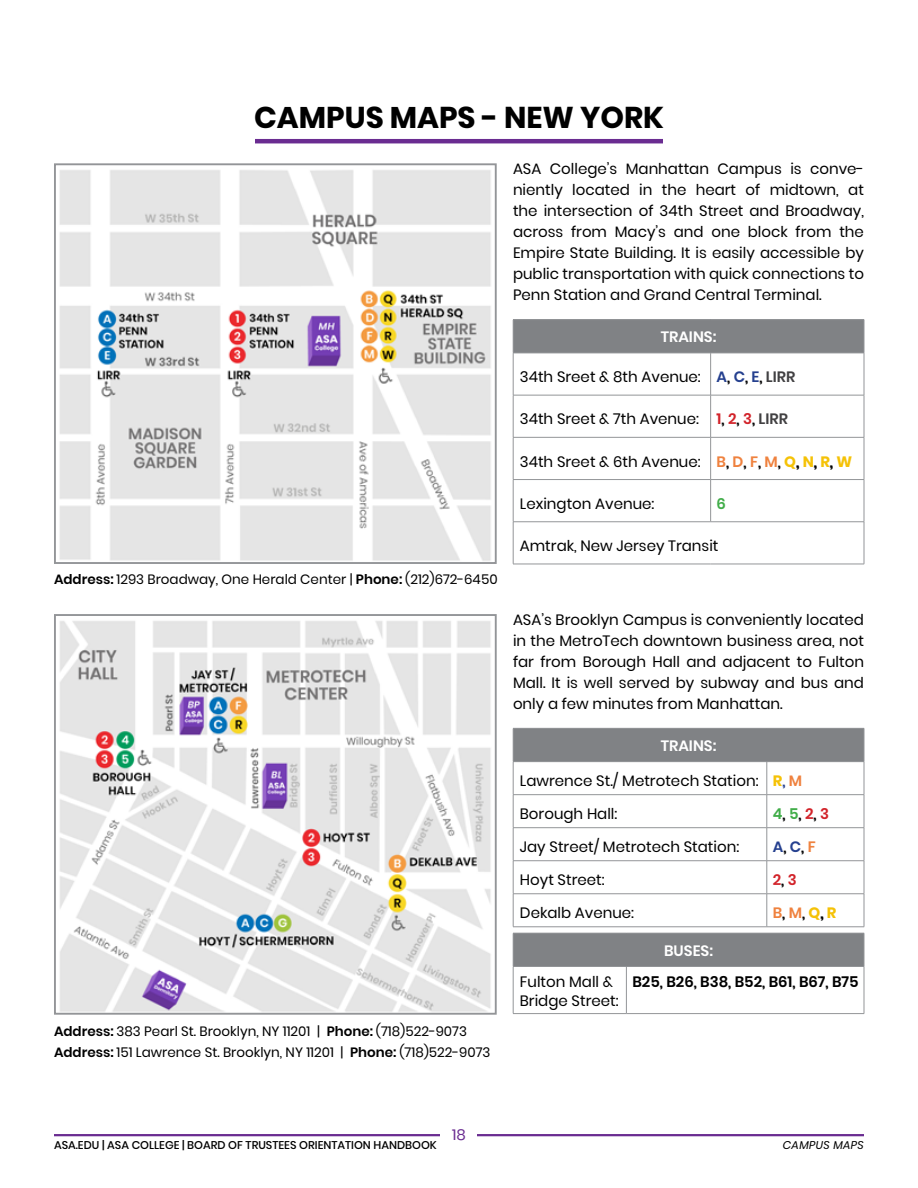
<style>
.page{position:relative;width:918px;height:1188px;background:#fff}
.page>*{position:absolute;margin:0;border:0;box-sizing:border-box;transform-origin:0 0}
.t1{font:700 30px "Poppins";color:#000}
.t2{font:15px/21px "Poppins";color:#000;text-align:justify}
.t3{font:600 15px "Poppins";color:#000}
.t4{font:600 15px "Poppins";color:#fff}
.t5{font:600 15px "Poppins";color:#ef823f}
.t6{font:600 15px "Poppins";color:#25408f}
.t7{font:600 15px "Poppins";color:#d2232a}
.t8{font:15px "Poppins";color:#6a2c91}
.t9{font:600 15px "Poppins";color:#41ad49}
.t10{font:13.5px/21px "Poppins";color:#000}
.t11{font:500 11.25px "Poppins";color:#000}
.t12{font:italic 11.25px "Poppins";letter-spacing:.025em;color:#000}
.s1{font-weight:600}
.s2{font-weight:600;color:#25408f}
.s3{font-weight:600;color:#414042}
.s4{font-weight:600;color:#d2232a}
.s5{font-weight:600;color:#ef823f}
.s6{font-weight:700;color:#f5c207}
.s7{font-weight:700}
.s8{color:#41ad49}
.s9{color:#d2232a}
.s10{color:#000}
.s11{color:#ef823f}
.s12{font-weight:700;color:#000}
</style>
<div class="page">
<hr style="left:54px;top:1134px;width:810px;height:2px;background:#6a2c91">
<div style="left:441px;top:1124px;width:36px;height:20px;background:#fff"></div>
<div style="left:513px;top:320px;width:351px;height:33px;background:#808285"></div>
<hr style="left:513px;top:319px;width:198px;height:1px;background:#939598">
<hr style="left:513px;top:320px;width:1px;height:33px;background:#939598">
<hr style="left:711px;top:319px;width:153px;height:1px;background:#939598">
<hr style="left:864px;top:320px;width:1px;height:33px;background:#939598">
<hr style="left:513px;top:353px;width:198px;height:1px;background:#939598">
<hr style="left:513px;top:353px;width:1px;height:42px;background:#939598">
<hr style="left:711px;top:353px;width:153px;height:1px;background:#939598">
<hr style="left:710px;top:353px;width:1px;height:42px;background:#939598">
<hr style="left:864px;top:353px;width:1px;height:42px;background:#939598">
<hr style="left:513px;top:395px;width:198px;height:1px;background:#939598">
<hr style="left:513px;top:395px;width:1px;height:42px;background:#939598">
<hr style="left:711px;top:395px;width:153px;height:1px;background:#939598">
<hr style="left:710px;top:395px;width:1px;height:42px;background:#939598">
<hr style="left:864px;top:395px;width:1px;height:42px;background:#939598">
<hr style="left:513px;top:437px;width:198px;height:1px;background:#939598">
<hr style="left:513px;top:438px;width:1px;height:41px;background:#939598">
<hr style="left:711px;top:437px;width:153px;height:1px;background:#939598">
<hr style="left:710px;top:438px;width:1px;height:41px;background:#939598">
<hr style="left:864px;top:438px;width:1px;height:41px;background:#939598">
<hr style="left:513px;top:479px;width:198px;height:1px;background:#939598">
<hr style="left:513px;top:480px;width:1px;height:42px;background:#939598">
<hr style="left:711px;top:479px;width:153px;height:1px;background:#939598">
<hr style="left:710px;top:480px;width:1px;height:42px;background:#939598">
<hr style="left:864px;top:480px;width:1px;height:42px;background:#939598">
<hr style="left:513px;top:522px;width:198px;height:1px;background:#939598">
<hr style="left:513px;top:522px;width:1px;height:42px;background:#939598">
<hr style="left:711px;top:522px;width:153px;height:1px;background:#939598">
<hr style="left:864px;top:522px;width:1px;height:42px;background:#939598">
<hr style="left:513px;top:564px;width:198px;height:1px;background:#939598">
<hr style="left:711px;top:564px;width:153px;height:1px;background:#939598">
<img style="left:59px;top:170px;width:432px;height:391px">
<div style="left:54px;top:163px;width:443px;height:401px;border:2px solid #939598"></div>
<div style="left:513px;top:728px;width:351px;height:34px;background:#808285"></div>
<hr style="left:513px;top:728px;width:254px;height:1px;background:#939598">
<hr style="left:513px;top:729px;width:1px;height:32px;background:#939598">
<hr style="left:767px;top:728px;width:97px;height:1px;background:#939598">
<hr style="left:864px;top:729px;width:1px;height:32px;background:#939598">
<hr style="left:513px;top:761px;width:254px;height:1px;background:#939598">
<hr style="left:513px;top:762px;width:1px;height:32px;background:#939598">
<hr style="left:767px;top:761px;width:97px;height:1px;background:#939598">
<hr style="left:767px;top:762px;width:1px;height:32px;background:#939598">
<hr style="left:864px;top:762px;width:1px;height:32px;background:#939598">
<hr style="left:513px;top:794px;width:254px;height:1px;background:#939598">
<hr style="left:513px;top:795px;width:1px;height:33px;background:#939598">
<hr style="left:767px;top:794px;width:97px;height:1px;background:#939598">
<hr style="left:767px;top:795px;width:1px;height:33px;background:#939598">
<hr style="left:864px;top:795px;width:1px;height:33px;background:#939598">
<hr style="left:513px;top:827px;width:254px;height:1px;background:#939598">
<hr style="left:513px;top:828px;width:1px;height:33px;background:#939598">
<hr style="left:767px;top:827px;width:97px;height:1px;background:#939598">
<hr style="left:767px;top:828px;width:1px;height:33px;background:#939598">
<hr style="left:864px;top:828px;width:1px;height:33px;background:#939598">
<hr style="left:513px;top:860px;width:254px;height:1px;background:#939598">
<hr style="left:513px;top:861px;width:1px;height:33px;background:#939598">
<hr style="left:767px;top:860px;width:97px;height:1px;background:#939598">
<hr style="left:767px;top:861px;width:1px;height:33px;background:#939598">
<hr style="left:864px;top:861px;width:1px;height:33px;background:#939598">
<hr style="left:513px;top:894px;width:254px;height:1px;background:#939598">
<hr style="left:513px;top:894px;width:1px;height:33px;background:#939598">
<hr style="left:767px;top:894px;width:97px;height:1px;background:#939598">
<hr style="left:767px;top:894px;width:1px;height:33px;background:#939598">
<hr style="left:864px;top:894px;width:1px;height:33px;background:#939598">
<hr style="left:513px;top:927px;width:254px;height:1px;background:#939598">
<hr style="left:767px;top:927px;width:97px;height:1px;background:#939598">
<div style="left:513px;top:933px;width:351px;height:33px;background:#808285"></div>
<hr style="left:513px;top:933px;width:113px;height:1px;background:#939598">
<hr style="left:513px;top:933px;width:1px;height:33px;background:#939598">
<hr style="left:626px;top:933px;width:238px;height:1px;background:#939598">
<hr style="left:864px;top:933px;width:1px;height:33px;background:#939598">
<hr style="left:513px;top:966px;width:113px;height:1px;background:#939598">
<hr style="left:513px;top:967px;width:1px;height:46px;background:#939598">
<hr style="left:626px;top:966px;width:238px;height:1px;background:#939598">
<hr style="left:626px;top:967px;width:1px;height:46px;background:#939598">
<hr style="left:864px;top:967px;width:1px;height:46px;background:#939598">
<hr style="left:513px;top:1013px;width:113px;height:1px;background:#939598">
<hr style="left:626px;top:1013px;width:238px;height:1px;background:#939598">
<img style="left:60px;top:621px;width:431px;height:391px">
<div style="left:54px;top:614px;width:443px;height:401px;border:2px solid #939598"></div>
<hr style="left:255px;top:139px;width:408px;height:4px;background:#6a2c91">
<h1 class="t1" style="left:254px;top:100px;width:411px">CAMPUS MAPS - NEW YORK</h1>
<p class="t10" style="left:54px;top:569px;width:445px"><span class="s1">Address:</span> 1293 Broadway, One Herald Center | <span class="s1">Phone:</span> (212)672-6450</p>
<p class="t10" style="left:54px;top:1021px;width:438px"><span class="s1">Address:</span> 383 Pearl St. Brooklyn, NY 11201 | <span class="s1">Phone:</span> (718)522-9073<br><span class="s1">Address:</span> 151 Lawrence St. Brooklyn, NY 11201 | <span class="s1">Phone:</span> (718)522-9073</p>
<p class="t2" style="left:513px;top:158px;width:353px">ASA College’s Manhattan Campus is conve&shy;niently located in the heart of midtown, at the intersection of 34th Street and Broadway, across from Macy’s and one block from the Empire State Building. It is easily accessible by public transportation with quick connections to Penn Station and Grand Central Terminal.</p>
<p class="t4" style="left:661px;top:328px;width:57px">TRAINS:</p>
<p class="t2" style="left:520px;top:366px;width:277px">34th Sreet &amp; 8th Avenue: <span class="s2">A</span><span class="s1">,</span> <span class="s2">C</span><span class="s1">,</span> <span class="s2">E</span><span class="s1">,</span> <span class="s3">LIRR</span></p>
<p class="t2" style="left:520px;top:409px;width:270px">34th Sreet &amp; 7th Avenue: <span class="s4">1</span><span class="s1">,</span> <span class="s4">2</span><span class="s1">,</span> <span class="s4">3</span><span class="s1">,</span> <span class="s3">LIRR</span></p>
<p class="t2" style="left:520px;top:451px;width:334px">34th Sreet &amp; 6th Avenue: <span class="s5">B</span><span class="s1">,</span> <span class="s5">D</span><span class="s1">,</span> <span class="s5">F</span><span class="s1">,</span> <span class="s5">M</span><span class="s1">,</span> <span class="s6">Q</span><span class="s7">,</span> <span class="s6">N</span><span class="s7">,</span> <span class="s6">R</span><span class="s7">,</span> <span class="s6">W</span></p>
<p class="t2" style="left:520px;top:493px;width:136px">Lexington Avenue:</p>
<p class="t9" style="left:717px;top:495px;width:11px">6</p>
<p class="t2" style="left:520px;top:535px;width:200px">Amtrak, New Jersey Transit</p>
<p class="t2" style="left:513px;top:609px;width:353px">ASA’s Brooklyn Campus is conveniently located in the MetroTech downtown business area, not far from Borough Hall and adjacent to Fulton Mall. It is well served by subway and bus and only a few minutes from Manhattan.</p>
<p class="t4" style="left:661px;top:737px;width:57px">TRAINS:</p>
<p class="t2" style="left:520px;top:770px;width:284px">Lawrence St./ Metrotech Station: <span class="s6">R</span><span class="s2">,</span> <span class="s5">M</span></p>
<p class="t2" style="left:520px;top:803px;width:99px">Borough Hall:</p>
<p class="t3" style="left:773px;top:805px;width:58px"><span class="s8">4</span>, <span class="s8">5</span>, <span class="s9">2</span>, <span class="s9">3</span></p>
<p class="t2" style="left:520px;top:836px;width:221px">Jay Street/ Metrotech Station:</p>
<p class="t6" style="left:773px;top:838px;width:44px">A<span class="s10">,</span> C<span class="s10">,</span> <span class="s11">F</span></p>
<p class="t2" style="left:520px;top:869px;width:86px">Hoyt Street:</p>
<p class="t7" style="left:773px;top:871px;width:25px">2<span class="s10">,</span> 3</p>
<p class="t2" style="left:520px;top:902px;width:116px">Dekalb Avenue:</p>
<p class="t5" style="left:773px;top:904px;width:65px">B<span class="s10">,</span> M<span class="s10">,</span> <span class="s6">Q</span><span class="s12">,</span> <span class="s6">R</span></p>
<p class="t4" style="left:664px;top:942px;width:50px">BUSES:</p>
<p class="t2" style="left:520px;top:972px;width:100px;line-height:19.5px">Fulton Mall &amp;<br>Bridge Street:</p>
<p class="t3" style="left:632px;top:973px;width:228px">B25, B26, B38, B52, B61, B67, B75</p>
<p class="t11" style="left:54px;top:1139px;width:384px">ASA.EDU | ASA COLLEGE | BOARD OF TRUSTEES ORIENTATION HANDBOOK</p>
<p class="t8" style="left:452px;top:1126px;width:15px">18</p>
<p class="t12" style="left:783px;top:1139px;width:83px">CAMPUS MAPS</p>
</div>
